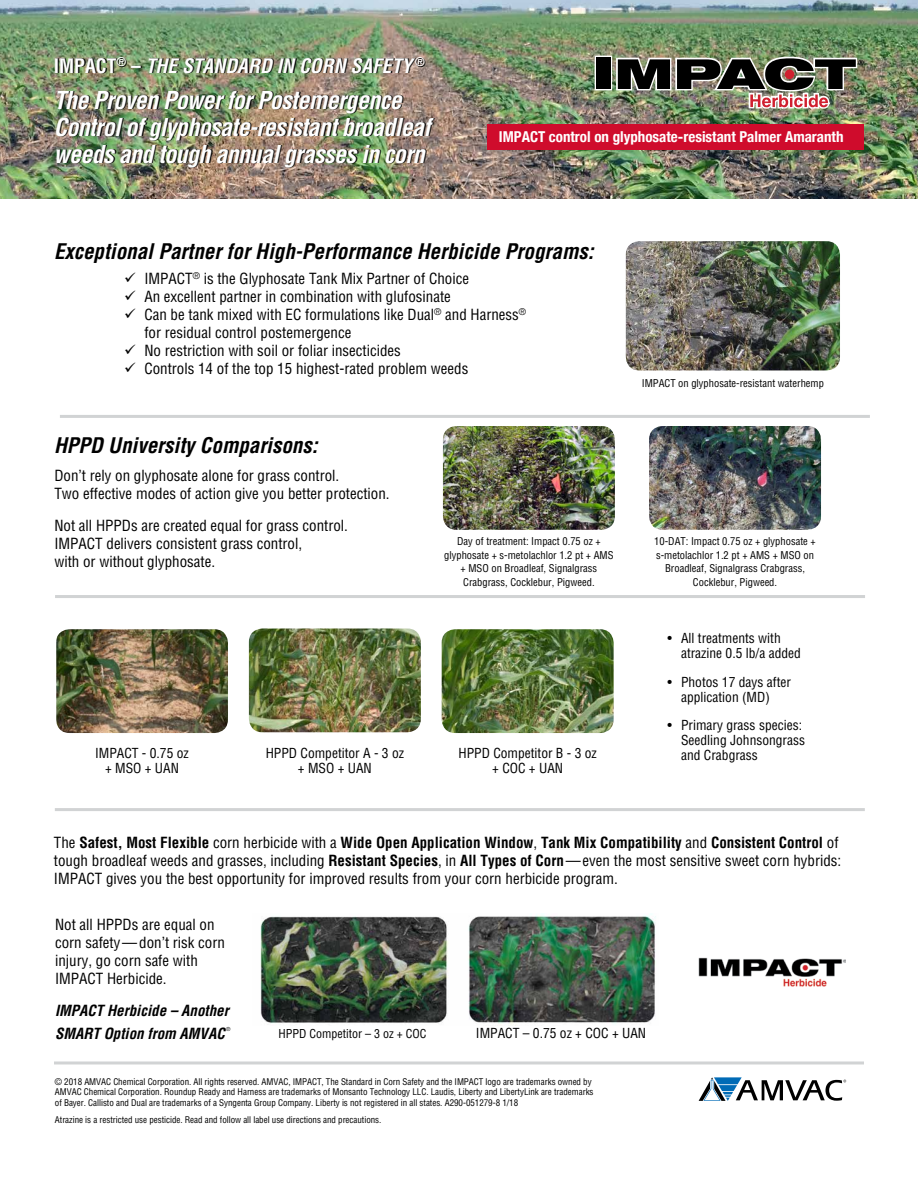
<style>
.page{position:relative;width:918px;height:1188px;background:#fff}
.page>*{position:absolute;margin:0;border:0;box-sizing:border-box;transform-origin:0 0}
.t1{font:italic 700 condensed 24px/27px "Helvetica";letter-spacing:-.025em;color:#fff}
.t2{font:italic 700 condensed 21px "Helvetica";color:#000}
.t3{font:italic 700 condensed 19.5px "Helvetica";color:#fff}
.t4{font:condensed 15px/18px "Helvetica";color:#000}
.t5{font:700 condensed 15px "Helvetica Neue";color:#fff}
.t6{font:italic 700 condensed 15px/22.5px "Helvetica";color:#000}
.t7{font:condensed 13.5px/15px "Helvetica";color:#000;text-align:center}
.t8{font:condensed 12px "Helvetica";color:#000}
.t9{font:condensed 10.5px/13.5px "Helvetica";color:#000;text-align:center}
.t10{font:condensed 9px/10.5px "Helvetica";letter-spacing:-.005em;color:#000}
.t11{font:condensed 5.4px "Helvetica";color:#000}
.s1{font-style:normal}
.s2{font-weight:700}
</style>
<div class="page">
<img style="left:0;top:0;width:918px;height:199px">
<div style="left:596px;top:57px;width:15px;height:32px;background:#000"></div>
<img style="left:615px;top:56px;width:249px;height:53px">
<img style="left:698px;top:958px;width:147px;height:29px">
<hr style="left:60px;top:415px;width:810px;height:3px;background:#d1d3d4">
<hr style="left:55px;top:808px;width:810px;height:3px;background:#d1d3d4">
<div style="left:487px;top:124px;width:377px;height:25px;background:#cf0c2c"></div>
<hr style="left:54px;top:1061px;width:810px;height:3px;background:#d1d3d4">
<img style="left:260px;top:914px;width:396px;height:111px">
<img style="left:626px;top:241px;width:214px;height:129px">
<hr style="left:55px;top:595px;width:810px;height:3px;background:#d1d3d4">
<img style="left:443px;top:426px;width:172px;height:104px">
<img style="left:649px;top:426px;width:172px;height:104px">
<img style="left:56px;top:629px;width:172px;height:104px">
<img style="left:249px;top:628px;width:172px;height:104px">
<img style="left:442px;top:629px;width:172px;height:104px">
<svg style="left:699px;top:1077px;width:147px;height:24px"></svg>
<h3 class="t3" style="left:54px;top:53px;width:373px"><span class="s1">IMPACT</span><sup>®</sup> <span class="s1">–</span> THE STANDARD IN CORN SAFETY <sup>®</sup></h3>
<h1 class="t1" style="left:54px;top:86px;width:378px">The Proven Power for Postemergence<br>Control of glyphosate-resistant broadleaf weeds and tough annual grasses in corn</h1>
<p class="t5" style="left:499px;top:124px;width:346px">IMPACT control on glyphosate-resistant Palmer Amaranth</p>
<h2 class="t2" style="left:54px;top:238px;width:541px">Exceptional Partner for High-Performance Herbicide Programs:</h2>
<p class="t4" style="left:124px;top:269px;width:346px">✓ IMPACT<sup>®</sup> is the Glyphosate Tank Mix Partner of Choice</p>
<p class="t4" style="left:124px;top:287px;width:328px">✓ An excellent partner in combination with glufosinate</p>
<p class="t4" style="left:144px;top:305px;width:383px;text-indent:-20px">✓ Can be tank mixed with EC formulations like Dual<sup>®</sup> and Harness<sup>® </sup>for residual control postemergence</p>
<p class="t4" style="left:124px;top:341px;width:278px">✓ No restriction with soil or foliar insecticides</p>
<p class="t4" style="left:124px;top:359px;width:346px">✓ Controls 14 of the top 15 highest-rated problem weeds</p>
<h2 class="t2" style="left:54px;top:432px;width:265px">HPPD University Comparisons:</h2>
<p class="t4" style="left:54px;top:467px;width:337px">Don’t rely on glyphosate alone for grass control.<br>Two effective modes of action give you better protection.</p>
<p class="t4" style="left:54px;top:516px;width:295px">Not all HPPDs are created equal for grass control.<br>IMPACT delivers consistent grass control,<br>with or without glyphosate.</p>
<p class="t9" style="left:444px;top:535px;width:171px">Day of treatment: Impact 0.75 oz + glyphosate + s-metolachlor 1.2 pt + AMS + MSO on Broadleaf, Signalgrass Crabgrass, Cocklebur, Pigweed.</p>
<p class="t7" style="left:95px;top:746px;width:95px">IMPACT - 0.75 oz + MSO + UAN</p>
<p class="t7" style="left:266px;top:745px;width:140px">HPPD Competitor A - 3 oz + MSO + UAN</p>
<p class="t7" style="left:458px;top:745px;width:140px">HPPD Competitor B - 3 oz + COC + UAN</p>
<p class="t9" style="left:642px;top:376px;width:184px">IMPACT on glyphosate-resistant waterhemp</p>
<p class="t9" style="left:654px;top:535px;width:163px">10-DAT: Impact 0.75 oz + glyphosate + s-metolachlor 1.2 pt + AMS + MSO on<br>Broadleaf, Signalgrass Crabgrass,<br>Cocklebur, Pigweed.</p>
<p class="t7" style="left:681px;top:631px;width:121px;text-align:left;text-indent:-14px">• All treatments with atrazine 0.5 lb/a added</p>
<p class="t7" style="left:668px;top:674px;width:125px">• Photos 17 days after application (MD)</p>
<p class="t7" style="left:681px;top:718px;width:126px;text-align:left;text-indent:-14px">• Primary grass species:<br>Seedling Johnsongrass and Crabgrass</p>
<p class="t4" style="left:54px;top:833px;width:789px">The <span class="s2">Safest, Most Flexible</span> corn herbicide with a <span class="s2">Wide Open Application Window</span>, <span class="s2">Tank Mix Compatibility</span> and <span class="s2">Consistent Control</span> of tough broadleaf weeds and grasses, including <span class="s2">Resistant Species</span>, in <span class="s2">All Types of Corn</span>—even the most sensitive sweet corn hybrids:<br>IMPACT gives you the best opportunity for improved results from your corn herbicide program.</p>
<p class="t4" style="left:55px;top:915px;width:171px">Not all HPPDs are equal on corn safety—don’t risk corn injury, go corn safe with<br>IMPACT Herbicide.</p>
<p class="t6" style="left:55px;top:999px;width:175px">IMPACT Herbicide – Another<br>SMART Option from AMVAC</p>
<p class="t11" style="left:226px;top:1026px;width:6px">®</p>
<p class="t8" style="left:279px;top:1026px;width:150px">HPPD Competitor – 3 oz + COC</p>
<p class="t7" style="left:476px;top:1026px;width:172px">IMPACT – 0.75 oz + COC + UAN</p>
<p class="t10" style="left:55px;top:1076px;width:540px">© 2018 AMVAC Chemical Corporation. All rights reserved. AMVAC, IMPACT, The Standard in Corn Safety and the IMPACT logo are trademarks owned by<br>AMVAC Chemical Corporation. Roundup Ready and Harness are trademarks of Monsanto Technology LLC. Laudis, Liberty and LibertyLink are trademarks of Bayer. Callisto and Dual are trademarks of a Syngenta Group Company. Liberty is not registered in all states. A290-051279-8 1/18</p>
<p class="t10" style="left:55px;top:1114px;width:328px">Atrazine is a restricted use pesticide. Read and follow all label use directions and precautions.</p>
</div>
